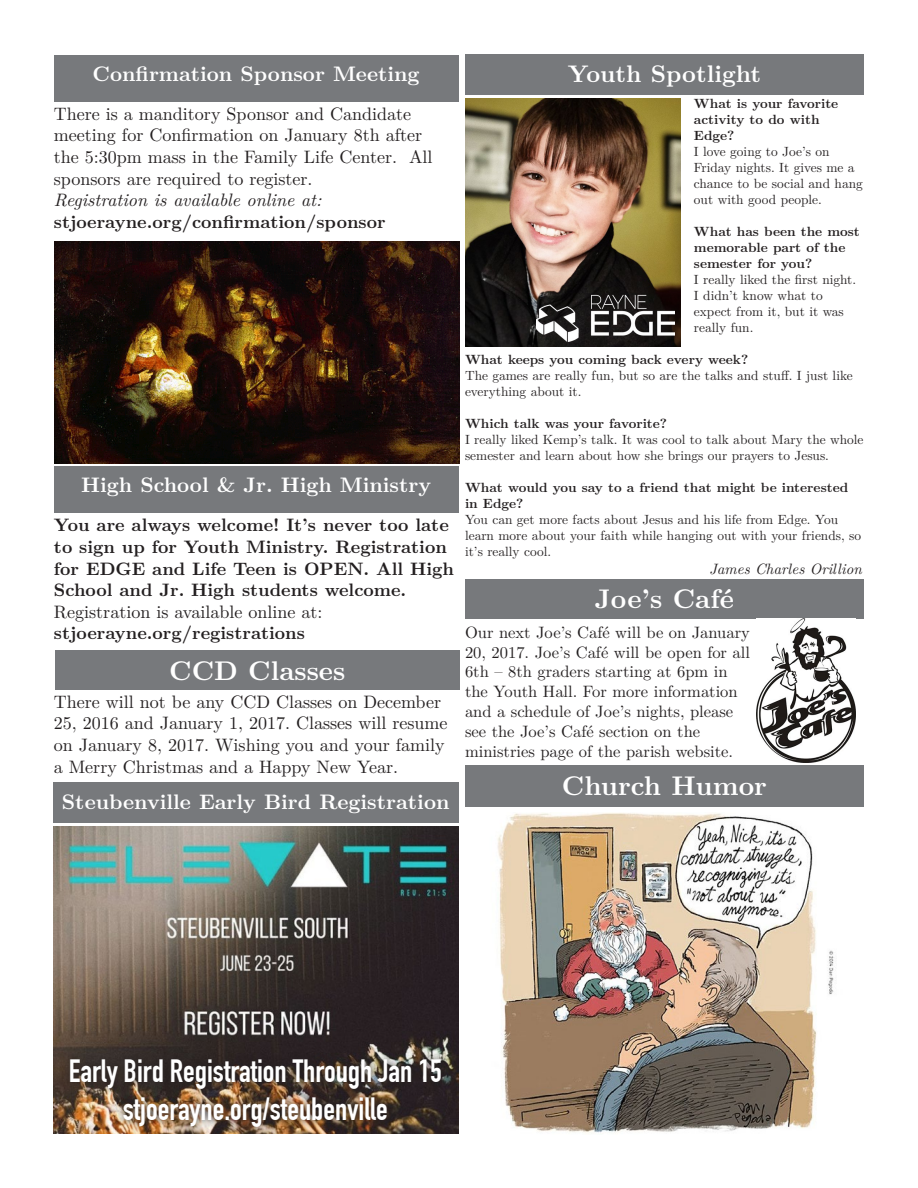
<style>
.page{position:relative;width:918px;height:1188px;background:#fff}
.page>*{position:absolute;margin:0;border:0;box-sizing:border-box;transform-origin:0 0}
.t1{font:700 31.5px/37.8px "DIN Condensed";color:#fff;text-align:center}
.t2{font:700 27px "LM Roman 10";color:#fff}
.t3{font:700 24px "LM Roman 10";color:#fff}
.t4{font:700 21px "LM Roman 10";color:#fff}
.t5{font:18px/21.6px "LM Roman 10";color:#231f20}
.t6{font:700 18px/21.6px "LM Roman 10";color:#231f20}
.t7{font:italic 18px "LM Roman 10";color:#231f20}
.t8{font:16.5px/19.8px "LM Roman 10";color:#231f20}
.t9{font:italic 15px "LM Roman 10";color:#231f20}
.t10{font:13.35px/16px "LM Roman 10";color:#231f20}
.t11{font:700 13.35px/16px "LM Roman 10";color:#231f20}
</style>
<div class="page">
<img style="left:54px;top:826px;width:404px;height:308px">
<div style="left:465px;top:765px;width:399px;height:41px;background:#77797c"></div>
<img style="left:497px;top:813px;width:337px;height:320px">
<img style="left:62px;top:1052px;width:387px;height:82px">
<div style="left:53px;top:783px;width:406px;height:40px;background:#77797c"></div>
<div style="left:465px;top:579px;width:399px;height:40px;background:#77797c"></div>
<img style="left:757px;top:619px;width:99px;height:144px">
<div style="left:55px;top:651px;width:405px;height:39px;background:#77797c"></div>
<div style="left:465px;top:54px;width:399px;height:40px;background:#77797c"></div>
<img style="left:465px;top:98px;width:215px;height:248px">
<div style="left:528px;top:287px;width:154px;height:62px;background:#231f20;opacity:.67"></div>
<img style="left:536px;top:293px;width:138px;height:48px">
<div style="left:54px;top:466px;width:405px;height:47px;background:#77797c"></div>
<div style="left:54px;top:55px;width:405px;height:47px;background:#77797c"></div>
<img style="left:54px;top:242px;width:406px;height:221px">
<h3 class="t4" style="left:93px;top:57px;width:329px">Confirmation Sponsor Meeting</h3>
<h3 class="t5" style="left:54px;top:101px;width:380px">There is a manditory Sponsor and Candidate meeting for Confirmation on January 8th after the 5:30pm mass in the Family Life Center. All sponsors are required to register.</h3>
<h3 class="t7" style="left:54px;top:186px;width:269px">Registration is available online at:</h3>
<h3 class="t6" style="left:54px;top:209px;width:333px">stjoerayne.org/confirmation/sponsor</h3>
<h3 class="t4" style="left:81px;top:469px;width:352px">High School &amp; Jr. High Ministry</h3>
<h3 class="t6" style="left:54px;top:513px;width:402px">You are always welcome! It’s never too late to sign up for Youth Ministry. Registration for EDGE and Life Teen is OPEN. All High School and Jr. High students welcome.</h3>
<h3 class="t5" style="left:54px;top:600px;width:270px">Registration is available online at:</h3>
<h3 class="t6" style="left:54px;top:621px;width:252px">stjoerayne.org/registrations</h3>
<h2 class="t2" style="left:169px;top:649px;width:178px">CCD Classes</h2>
<h3 class="t5" style="left:54px;top:690px;width:395px">There will not be any CCD Classes on December 25, 2016 and January 1, 2017. Classes will resume on January 8, 2017. Wishing you and your family a Merry Christmas and a Happy New Year.</h3>
<h3 class="t4" style="left:62px;top:785px;width:389px">Steubenville Early Bird Registration</h3>
<h3 class="t3" style="left:568px;top:55px;width:195px">Youth Spotlight</h3>
<p class="t11" style="left:694px;top:94px;width:146px">What is your favorite activity to do with<br>Edge?</p>
<p class="t10" style="left:694px;top:142px;width:170px">I love going to Joe’s on<br>Friday nights. It gives me a chance to be social and hang out with good people.</p>
<p class="t11" style="left:694px;top:222px;width:167px">What has been the most memorable part of the semester for you?</p>
<p class="t10" style="left:694px;top:270px;width:164px">I really liked the first night.<br>I didn’t know what to expect from it, but it was really fun.</p>
<p class="t11" style="left:465px;top:350px;width:285px">What keeps you coming back every week?</p>
<p class="t10" style="left:465px;top:366px;width:389px">The games are really fun, but so are the talks and stuff. I just like everything about it.</p>
<p class="t11" style="left:465px;top:414px;width:204px">Which talk was your favorite?</p>
<p class="t10" style="left:465px;top:430px;width:400px">I really liked Kemp’s talk. It was cool to talk about Mary the whole semester and learn about how she brings our prayers to Jesus.</p>
<p class="t11" style="left:465px;top:478px;width:385px">What would you say to a friend that might be interested in Edge?</p>
<p class="t10" style="left:465px;top:510px;width:398px">You can get more facts about Jesus and his life from Edge. You learn more about your faith while hanging out with your friends, so it’s really cool.</p>
<p class="t9" style="left:709px;top:557px;width:154px">James Charles Orillion</p>
<h2 class="t2" style="left:595px;top:578px;width:141px">Joe’s Café</h2>
<p class="t8" style="left:465px;top:621px;width:286px">Our next Joe’s Café will be on January 20, 2017. Joe’s Café will be open for all 6th – 8th graders starting at 6pm in the Youth Hall. For more information and a schedule of Joe’s nights, please see the Joe’s Café section on the ministries page of the parish website.</p>
<h2 class="t2" style="left:562px;top:765px;width:207px">Church Humor</h2>
<h1 class="t1" style="left:69px;top:1052px;width:375px">Early Bird Registration Through Jan 15 stjoerayne.org/steubenville</h1>
</div>
